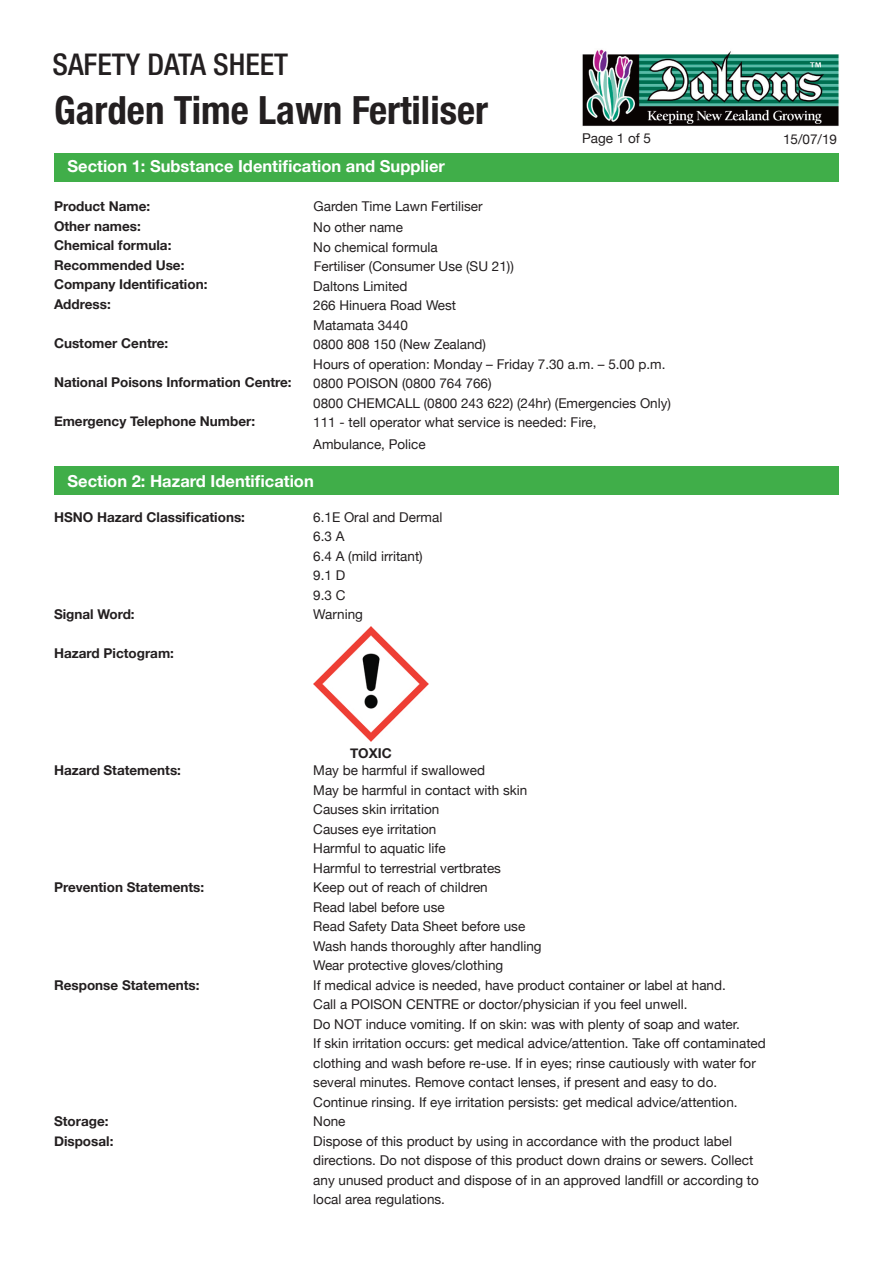
<style>
.page{position:relative;width:893px;height:1263px;background:#fff}
.page>*{position:absolute;margin:0;border:0;box-sizing:border-box;transform-origin:0 0}
.t1{font:700 condensed 39px "Helvetica Neue LT Pro";color:#231f20}
.t2{font:500 condensed 30px "Helvetica Neue LT Pro";color:#231f20}
.t3{font:700 16.5px "Helvetica Neue";color:#fff}
.t4{font:13.5px/19.5px "Helvetica Neue";color:#231f20}
.t5{font:700 13.5px/19.5px "Helvetica Neue";color:#231f20}
</style>
<div class="page">
<img style="left:582px;top:49px;width:257px;height:77px">
<div style="left:54px;top:154px;width:785px;height:28px;background:#40ae49"></div>
<div style="left:54px;top:466px;width:785px;height:29px;background:#40ae49"></div>
<img style="left:313px;top:626px;width:115px;height:115px">
<h2 class="t2" style="left:52px;top:47px;width:237px">SAFETY DATA SHEET</h2>
<h1 class="t1" style="left:54px;top:87px;width:436px">Garden Time Lawn Fertiliser</h1>
<p class="t4" style="left:582px;top:128px;width:71px">Page 1 of 5</p>
<p class="t3" style="left:68px;top:156px;width:379px">Section 1: Substance Identification and Supplier</p>
<p class="t5" style="left:54px;top:197px;width:155px">Product Name:<br>Other names:<br>Chemical formula:<br>Recommended Use:<br>Company Identification:<br>Address:</p>
<p class="t5" style="left:54px;top:333px;width:116px">Customer Centre:</p>
<p class="t5" style="left:54px;top:372px;width:239px">National Poisons Information Centre:</p>
<p class="t5" style="left:54px;top:411px;width:203px">Emergency Telephone Number:</p>
<p class="t4" style="left:313px;top:196px;width:171px;line-height:21px">Garden Time Lawn Fertiliser<br>No other name</p>
<p class="t4" style="left:313px;top:237px;width:126px">No chemical formula</p>
<p class="t4" style="left:313px;top:276px;width:359px">Daltons Limited<br>266 Hinuera Road West<br>Matamata 3440<br>0800 808 150 (New Zealand)<br>Hours of operation: Monday – Friday 7.30 a.m. – 5.00 p.m.<br>0800 POISON (0800 764 766)<br>0800 CHEMCALL (0800 243 622) (24hr) (Emergencies Only)<br>111 - tell operator what service is needed: Fire,</p>
<p class="t4" style="left:313px;top:434px;width:114px">Ambulance, Police</p>
<p class="t4" style="left:314px;top:256px;width:202px">Fertiliser (Consumer Use (SU 21))</p>
<p class="t3" style="left:68px;top:470px;width:248px">Section 2: Hazard Identification</p>
<p class="t5" style="left:54px;top:507px;width:192px">HSNO Hazard Classifications:</p>
<p class="t5" style="left:54px;top:604px;width:82px">Signal Word:</p>
<p class="t5" style="left:54px;top:643px;width:121px">Hazard Pictogram:</p>
<p class="t4" style="left:313px;top:507px;width:131px">6.1E Oral and Dermal<br>6.3 A<br>6.4 A (mild irritant)<br>9.1 D<br>9.3 C<br>Warning</p>
<p class="t4" style="left:783px;top:129px;width:56px">15/07/19</p>
<p class="t5" style="left:54px;top:760px;width:129px">Hazard Statements:</p>
<p class="t5" style="left:54px;top:877px;width:152px">Prevention Statements:</p>
<p class="t5" style="left:54px;top:975px;width:147px">Response Statements:</p>
<p class="t5" style="left:54px;top:1111px;width:61px">Storage:<br>Disposal:</p>
<p class="t5" style="left:350px;top:743px;width:43px">TOXIC</p>
<p class="t4" style="left:313px;top:760px;width:454px">May be harmful if swallowed<br>May be harmful in contact with skin<br>Causes skin irritation<br>Causes eye irritation<br>Harmful to aquatic life<br>Harmful to terrestrial vertbrates<br>Keep out of reach of children<br>Read label before use<br>Read Safety Data Sheet before use<br>Wash hands thoroughly after handling<br>Wear protective gloves/clothing<br>If medical advice is needed, have product container or label at hand.<br>Call a POISON CENTRE or doctor/physician if you feel unwell.<br>Do NOT induce vomiting. If on skin: was with plenty of soap and water.<br>If skin irritation occurs: get medical advice/attention. Take off contaminated clothing and wash before re-use. If in eyes; rinse cautiously with water for several minutes. Remove contact lenses, if present and easy to do.<br>Continue rinsing. If eye irritation persists: get medical advice/attention.<br>None<br>Dispose of this product by using in accordance with the product label directions. Do not dispose of this product down drains or sewers. Collect any unused product and dispose of in an approved landfill or according to local area regulations.</p>
</div>
